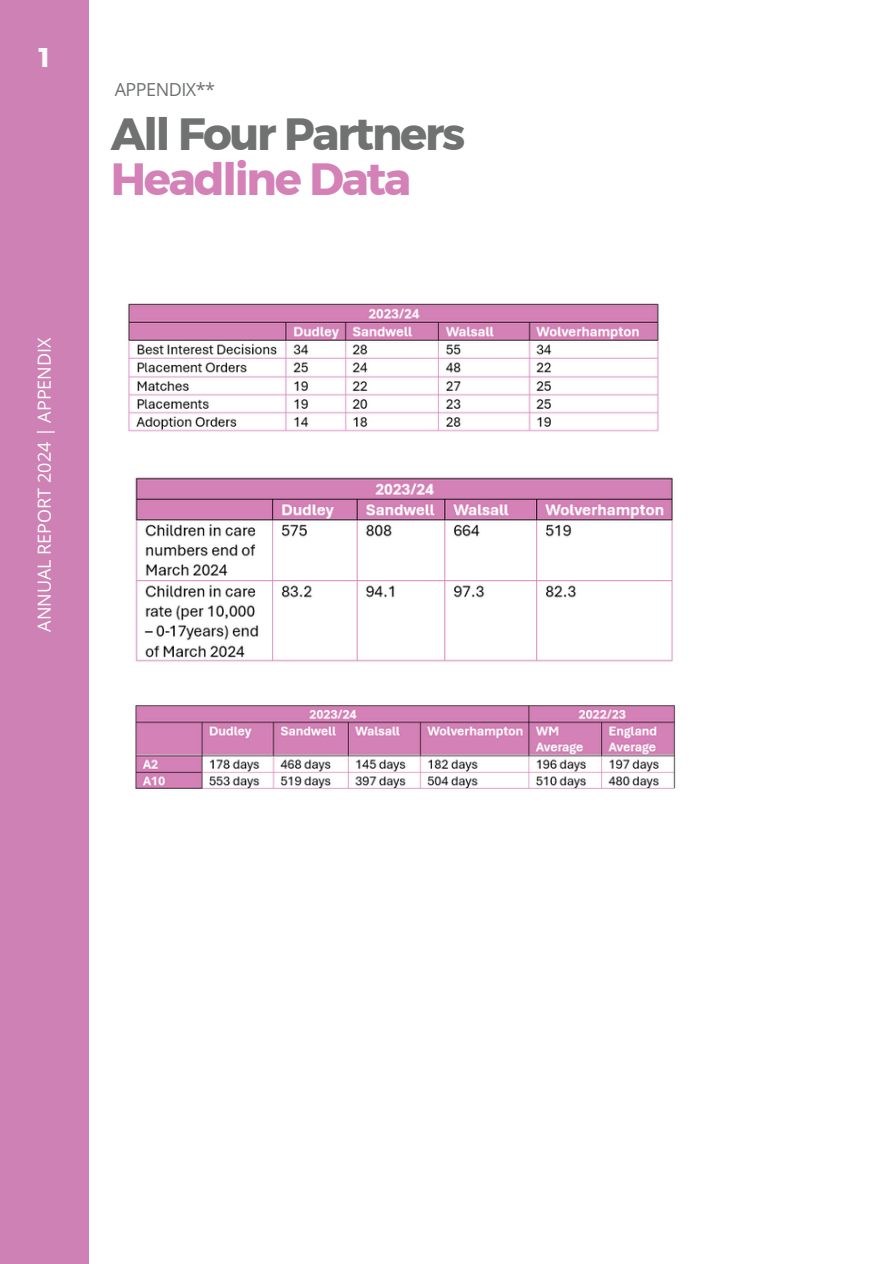
<style>
.page{position:relative;width:894px;height:1264px;background:#fff}
.page>*{position:absolute;margin:0;border:0;box-sizing:border-box;transform-origin:0 0}
.t1{font:45px/45px "Kief Montaser Bold";letter-spacing:-.05em;color:#6f7271}
.t2{font:27px "Kief Montaser Bold";color:#fafafa}
.t3{font:18px "Open Sans";color:#fff}
.t4{font:18px "Open Sans";letter-spacing:-.03em;color:#6f7271}
.s1{color:#d381b6}
</style>
<div class="page">
<div style="left:0;top:0;width:89px;height:1263px;background:#ce81b5"></div>
<img style="left:128px;top:303px;width:531px;height:129px">
<img style="left:135px;top:477px;width:538px;height:185px">
<img style="left:135px;top:705px;width:541px;height:84px">
<p class="t2" style="left:39px;top:41px;width:12px">1</p>
<p class="t4" style="left:115px;top:76px;width:102px">APPENDIX**</p>
<p class="t1" style="left:111px;top:111px;width:356px">All Four Partners<br><span class="s1">Headline Data</span></p>
<h1 class="t3" style="left:32px;top:631px;width:296px;rotate:-90deg">ANNUAL REPORT 2024 | APPENDIX</h1>
</div>
